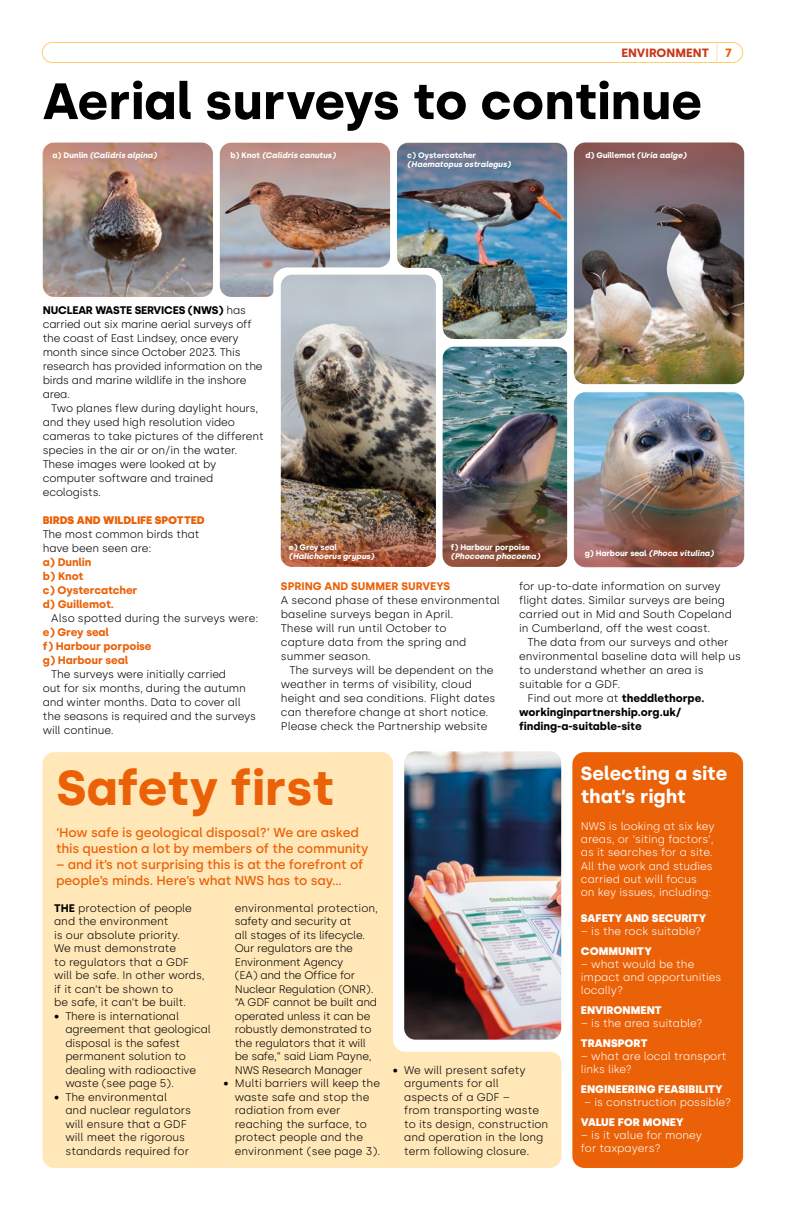
<style>
.page{position:relative;width:794px;height:1219px;background:#fff}
.page>*{position:absolute;margin:0;border:0;box-sizing:border-box;transform-origin:0 0}
.Feature_Header{font:700 51px "Silka";letter-spacing:-.005em;color:#000}
.Feature_Header-2{font:700 49px "Silka";letter-spacing:-.005em;color:#eb6108}
.Body_Copy_Serif_no_indent{font:700 19px/23px "Silka";color:#fff}
.Subdeck{font:500 13px/16px "Silka";letter-spacing:-.01em;color:#eb6108}
.t1{font:700 12px "Silka";color:#cb3616}
.t2{font:700 12px "Silka";color:#eb6108}
.Body_Copy_Serif_no_indent-2{font:300 11px/13.5px "Silka";letter-spacing:-.01em;color:#000}
.t3{font:300 11px/13.2px "Silka";color:#fff}
.Body_Copy_Serif_no_indent-3{font:700 11px "Silka";letter-spacing:-.01em;color:#eb6108}
.Body_Copy_Serif_no_indent-4{font:900 11px "Silka";color:#fff}
.Body_Copy_Serif_no_indent-5{font:700 11px/14px "Silka";color:#000}
.Body_Copy_Serif_no_indent-6{font:900 11px "Silka";letter-spacing:-.01em;color:#eb6108}
.t4{font:italic 700 8px/9px "Silka";letter-spacing:-.01em;color:#fff}
.t5{font:700 8px "Silka";letter-spacing:-.01em;color:#fff}
.s1{font-style:normal}
.s2{font-style:italic}
.s3{font-weight:700}
.s4{font-weight:300}
</style>
<div class="page">
<svg style="left:717px;top:44px;width:1px;height:17px"></svg>
<div style="left:42px;top:42px;width:701px;height:21px;border:1px solid #fece68;border-radius:10px"></div>
<div style="left:42px;top:752px;width:519px;height:416px;background:#ffe7b8"></div>
<img style="left:43px;top:143px;width:170px;height:154px">
<img style="left:281px;top:275px;width:155px;height:292px">
<img style="left:281px;top:492px;width:155px;height:75px;border-radius:11px">
<img style="left:442px;top:347px;width:125px;height:220px">
<img style="left:220px;top:143px;width:170px;height:154px">
<img style="left:220px;top:143px;width:170px;height:112px;border-radius:11px">
<img style="left:42px;top:143px;width:171px;height:134px;border-radius:11px">
<img style="left:397px;top:143px;width:170px;height:196px">
<img style="left:574px;top:143px;width:170px;height:241px">
<div style="left:572px;top:752px;width:171px;height:416px;background:#eb6108;border-radius:12px"></div>
<img style="left:574px;top:394px;width:170px;height:173px;border-radius:11px">
<img style="left:442px;top:438px;width:125px;height:129px;border-radius:11px">
<img style="left:397px;top:143px;width:170px;height:136px;border-radius:11px">
<svg style="left:574px;top:143px;width:170px;height:136px;background:#77676d"></svg>
<img style="left:404px;top:751px;width:157px;height:289px">
<div style="left:326px;top:752px;width:67px;height:38px;background:#ffe7b8;border-radius:11px"></div>
<p class="t1" style="left:621px;top:45px;width:89px">ENVIRONMENT</p>
<p class="Feature_Header" style="left:43px;top:71px;width:661px">Aerial surveys to continue</p>
<p class="t4" style="left:53px;top:150px;width:106px"><span class="s1">a) Dunlin</span> (Calidris alpina)</p>
<p class="t4" style="left:230px;top:150px;width:107px"><span class="s1">b) Knot</span> (Calidris canutus)</p>
<p class="t4" style="left:407px;top:151px;width:105px"><span class="s1">c) Oystercatcher </span>(Haematopus ostralegus)</p>
<p class="t5" style="left:585px;top:150px;width:103px">d) Guillemot <span class="s2">(Uria aalge)</span></p>
<p class="t2" style="left:725px;top:45px;width:8px">7</p>
<p class="Body_Copy_Serif_no_indent-2" style="left:43px;top:303px;width:221px;line-height:14px"><span class="s3">NUCLEAR WASTE SERVICES (NWS)</span> has carried out six marine aerial surveys off the coast of East Lindsey, once every month since since October 2023. This research has provided information on the birds and marine wildlife in the inshore area.</p>
<p class="Body_Copy_Serif_no_indent-2" style="left:43px;top:401px;width:222px;line-height:14px;text-indent:9px">Two planes flew during daylight hours, and they used high resolution video cameras to take pictures of the different species in the air or on/in the water.<br>These images were looked at by computer software and trained ecologists.</p>
<p class="Body_Copy_Serif_no_indent-6" style="left:43px;top:514px;width:163px">BIRDS AND WILDLIFE SPOTTED</p>
<p class="Body_Copy_Serif_no_indent-2" style="left:43px;top:528px;width:158px">The most common birds that</p>
<p class="Body_Copy_Serif_no_indent-2" style="left:43px;top:542px;width:110px">have been seen are:</p>
<p class="Body_Copy_Serif_no_indent-3" style="left:43px;top:556px;width:50px">a) Dunlin</p>
<p class="Body_Copy_Serif_no_indent-3" style="left:43px;top:570px;width:42px">b) Knot</p>
<p class="Body_Copy_Serif_no_indent-3" style="left:43px;top:584px;width:96px">c) Oystercatcher</p>
<p class="Body_Copy_Serif_no_indent-3" style="left:43px;top:598px;width:72px">d) Guillemot.</p>
<p class="Body_Copy_Serif_no_indent-2" style="left:51px;top:612px;width:209px">Also spotted during the surveys were:</p>
<p class="Body_Copy_Serif_no_indent-3" style="left:43px;top:626px;width:68px">e) Grey seal</p>
<p class="Body_Copy_Serif_no_indent-3" style="left:43px;top:640px;width:110px">f) Harbour porpoise</p>
<p class="Body_Copy_Serif_no_indent-3" style="left:43px;top:654px;width:87px">g) Harbour seal</p>
<p class="Body_Copy_Serif_no_indent-2" style="left:51px;top:668px;width:176px">The surveys were initially carried</p>
<p class="Body_Copy_Serif_no_indent-2" style="left:43px;top:681px;width:205px;line-height:14px">out for six months, during the autumn and winter months. Data to cover all</p>
<p class="Body_Copy_Serif_no_indent-2" style="left:43px;top:709px;width:215px;line-height:14px">the seasons is required and the surveys will continue.</p>
<p class="t4" style="left:289px;top:542px;width:87px"><span class="s1">e) Grey seal </span>(Halichoerus grypus)</p>
<p class="t4" style="left:451px;top:542px;width:91px"><span class="s1">f) Harbour porpoise </span>(Phocoena phocoena)</p>
<p class="t4" style="left:584px;top:549px;width:131px"><span class="s1">g) Harbour seal</span> (Phoca vitulina)</p>
<p class="Body_Copy_Serif_no_indent-3" style="left:281px;top:579px;width:171px">SPRING AND SUMMER SURVEYS</p>
<p class="Body_Copy_Serif_no_indent-2" style="left:281px;top:593px;width:220px;line-height:14px">A second phase of these environmental baseline surveys began in April.<br>These will run until October to</p>
<p class="Body_Copy_Serif_no_indent-2" style="left:281px;top:635px;width:187px;line-height:14px">capture data from the spring and summer season.</p>
<p class="Body_Copy_Serif_no_indent-2" style="left:281px;top:663px;width:216px;line-height:14px;text-indent:9px">The surveys will be dependent on the weather in terms of visibility, cloud height and sea conditions. Flight dates can therefore change at short notice.<br>Please check the Partnership website</p>
<p class="Body_Copy_Serif_no_indent-2" style="left:519px;top:579px;width:214px;line-height:14px">for up-to-date information on survey flight dates. Similar surveys are being carried out in Mid and South Copeland in Cumberland, off the west coast.</p>
<p class="Body_Copy_Serif_no_indent-2" style="left:519px;top:635px;width:223px;line-height:14px;text-indent:9px">The data from our surveys and other environmental baseline data will help us to understand whether an area is suitable for a GDF.</p>
<p class="Body_Copy_Serif_no_indent-5" style="left:519px;top:691px;width:187px;text-indent:9px"><span class="s4">Find out more at</span> theddlethorpe. workinginpartnership.org.uk/ finding-a-suitable-site</p>
<p class="Feature_Header-2" style="left:57px;top:759px;width:278px">Safety first</p>
<p class="Subdeck" style="left:56px;top:824px;width:314px">‘How safe is geological disposal?’ We are asked this question a lot by members of the community</p>
<p class="Subdeck" style="left:56px;top:856px;width:309px">– and it’s not surprising this is at the forefront of people’s minds. Here’s what NWS has to say...</p>
<p class="Body_Copy_Serif_no_indent-2" style="left:54px;top:901px;width:139px"><span class="s3">THE</span> protection of people and the environment</p>
<p class="Body_Copy_Serif_no_indent-2" style="left:54px;top:928px;width:127px">is our absolute priority.</p>
<p class="Body_Copy_Serif_no_indent-2" style="left:54px;top:942px;width:124px">We must demonstrate</p>
<p class="Body_Copy_Serif_no_indent-2" style="left:54px;top:955px;width:136px">to regulators that a GDF</p>
<p class="Body_Copy_Serif_no_indent-2" style="left:54px;top:969px;width:152px">will be safe. In other words, if it can’t be shown to</p>
<p class="Body_Copy_Serif_no_indent-2" style="left:54px;top:996px;width:134px">be safe, it can’t be built.</p>
<p class="Body_Copy_Serif_no_indent-2" style="left:65px;top:1009px;width:147px;text-indent:-11px">• There is international agreement that geological disposal is the safest permanent solution to dealing with radioactive waste (see page 5).</p>
<p class="Body_Copy_Serif_no_indent-2" style="left:65px;top:1090px;width:127px;text-indent:-11px">• The environmental and nuclear regulators will ensure that a GDF will meet the rigorous standards required for</p>
<p class="Body_Copy_Serif_no_indent-2" style="left:235px;top:901px;width:145px">environmental protection, safety and security at<br>all stages of its lifecycle.<br>Our regulators are the<br>Environment Agency<br>(EA) and the Office for<br>Nuclear Regulation (ONR). “A GDF cannot be built and operated unless it can be robustly demonstrated to the regulators that it will be safe,” said Liam Payne,<br>NWS Research Manager</p>
<p class="Body_Copy_Serif_no_indent-2" style="left:235px;top:1077px;width:147px;text-indent:-11px">• Multi barriers will keep the waste safe and stop the radiation from ever reaching the surface, to protect people and the environment (see page 3).</p>
<p class="Body_Copy_Serif_no_indent-2" style="left:404px;top:1063px;width:146px;text-indent:-11px">• We will present safety arguments for all<br>aspects of a GDF –<br>from transporting waste to its design, construction and operation in the long term following closure.</p>
<p class="Body_Copy_Serif_no_indent" style="left:581px;top:761px;width:148px">Selecting a site that’s right</p>
<p class="t3" style="left:581px;top:820px;width:135px">NWS is looking at six key areas, or ‘siting factors’, as it searches for a site.<br>All the work and studies carried out will focus<br>on key issues, including:</p>
<p class="Body_Copy_Serif_no_indent-4" style="left:581px;top:911px;width:127px">SAFETY AND SECURITY</p>
<p class="t3" style="left:581px;top:924px;width:122px">– is the rock suitable?</p>
<p class="Body_Copy_Serif_no_indent-4" style="left:581px;top:944px;width:72px">COMMUNITY</p>
<p class="t3" style="left:581px;top:957px;width:142px">– what would be the impact and opportunities locally?</p>
<p class="Body_Copy_Serif_no_indent-4" style="left:581px;top:1003px;width:82px">ENVIRONMENT</p>
<p class="t3" style="left:581px;top:1016px;width:123px">– is the area suitable?</p>
<p class="Body_Copy_Serif_no_indent-4" style="left:581px;top:1036px;width:68px">TRANSPORT</p>
<p class="t3" style="left:581px;top:1049px;width:147px">– what are local transport</p>
<p class="t3" style="left:581px;top:1063px;width:52px">links like?</p>
<p class="Body_Copy_Serif_no_indent-4" style="left:581px;top:1082px;width:143px">ENGINEERING FEASIBILITY</p>
<p class="t3" style="left:584px;top:1095px;width:148px">– is construction possible?</p>
<p class="Body_Copy_Serif_no_indent-4" style="left:581px;top:1115px;width:104px">VALUE FOR MONEY</p>
<p class="t3" style="left:581px;top:1128px;width:123px">– is it value for money for taxpayers?</p>
</div>
